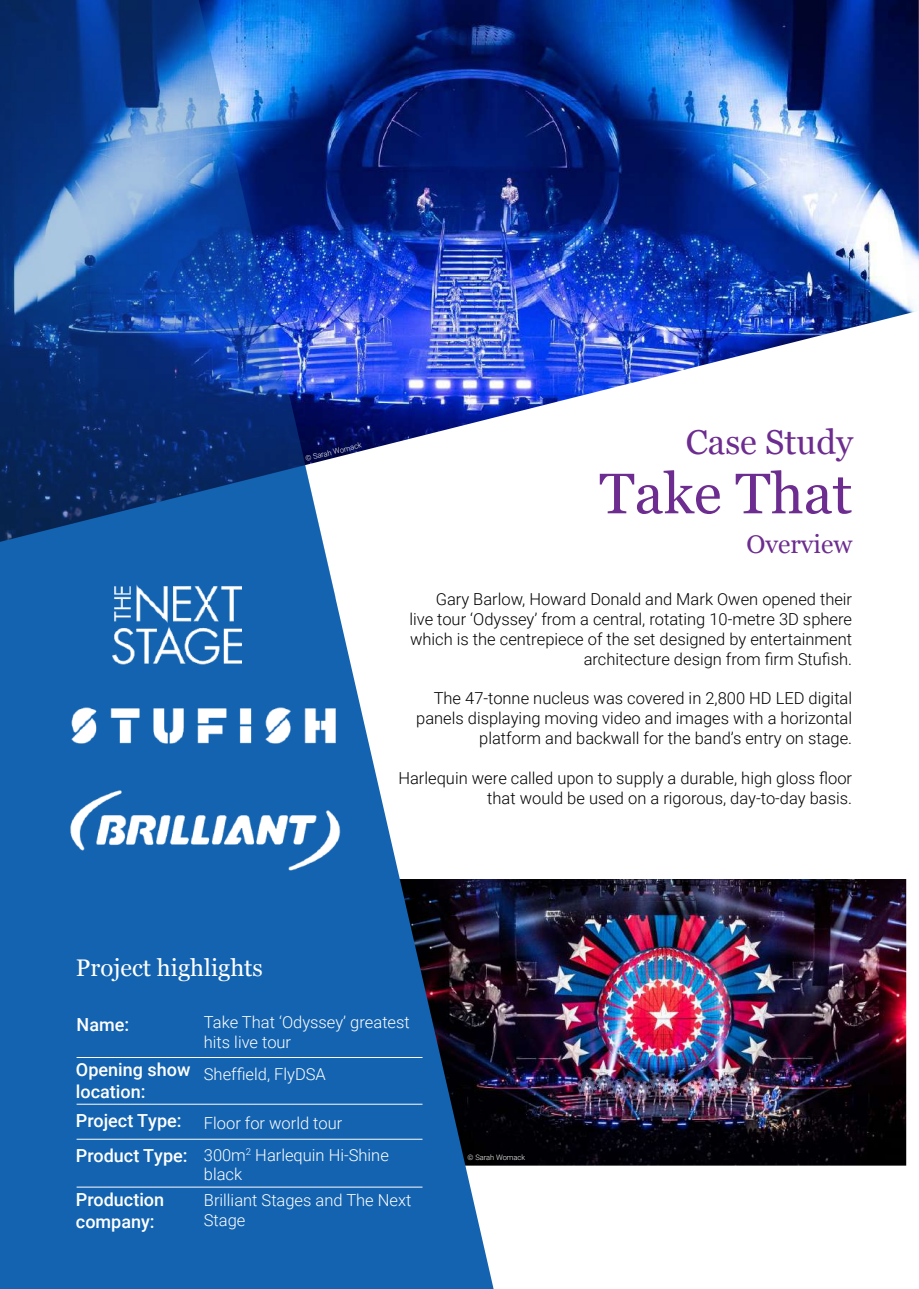
<style>
.page{position:relative;width:919px;height:1289px;background:#fff}
.page>*{position:absolute;margin:0;border:0;box-sizing:border-box;transform-origin:0 0}
.t1{font:57px "Georgia";color:#6d2c8f}
.t2{font:34.5px "Georgia";color:#6d2c8f}
.t3{font:25.5px "Georgia";color:#6d2c8f}
.t4{font:24px "Georgia";color:#fff}
.t5{font:500 18px/21.6px "Roboto";color:#fff}
.t6{font:300 16.5px/19.8px "Roboto";color:#000;text-align:right}
.t7{font:300 16.5px/19.8px "Roboto";color:#fff}
.t8{font:300 7.5px "Roboto";letter-spacing:-.005em;color:#fff}
</style>
<div class="page">
<img style="left:493px;top:879px;width:413px;height:286px">
<svg style="left:0;top:595px;width:493px;height:693px;fill:#1363b0"></svg>
<img style="left:335px;top:0;width:583px;height:458px">
<img style="left:0;top:0;width:335px;height:714px">
<img style="left:112px;top:572px;width:129px;height:93px">
<hr style="left:77px;top:1186px;width:345px;height:1px;background:#fff">
<hr style="left:77px;top:1057px;width:345px;height:1px;background:#fff">
<hr style="left:77px;top:1138px;width:345px;height:1px;background:#fff">
<hr style="left:77px;top:1103px;width:345px;height:1px;background:#fff">
<img style="left:63px;top:693px;width:279px;height:61px">
<img style="left:70px;top:775px;width:270px;height:103px">
<p class="t8" style="left:304px;top:453px;width:59px;rotate:-13deg">© Sarah Womack</p>
<h2 class="t2" style="left:685px;top:417px;width:169px">Case Study</h2>
<h1 class="t1" style="left:599px;top:452px;width:254px">Take That</h1>
<h3 class="t3" style="left:746px;top:526px;width:107px">Overview</h3>
<p class="t6" style="left:409px;top:589px;width:444px">Gary Barlow, Howard Donald and Mark Owen opened their live tour ‘Odyssey’ from a central, rotating 10-metre 3D sphere which is the centrepiece of the set designed by entertainment architecture design from firm Stufish.</p>
<p class="t6" style="left:416px;top:688px;width:437px">The 47-tonne nucleus was covered in 2,800 HD LED digital panels displaying moving video and images with a horizontal platform and backwall for the band’s entry on stage.</p>
<p class="t6" style="left:398px;top:767px;width:455px">Harlequin were called upon to supply a durable, high gloss floor that would be used on a rigorous, day-to-day basis.</p>
<h3 class="t4" style="left:76px;top:949px;width:188px">Project highlights</h3>
<p class="t5" style="left:77px;top:1012px;width:54px">Name:</p>
<p class="t7" style="left:204px;top:1011px;width:207px">Take That ‘Odyssey’ greatest hits live tour</p>
<p class="t5" style="left:76px;top:1058px;width:116px">Opening show location:</p>
<p class="t7" style="left:204px;top:1063px;width:123px">Sheffield, FlyDSA</p>
<p class="t7" style="left:204px;top:1106px;width:186px;line-height:31.7px">Floor for world tour<br>300m<sup>2</sup> Harlequin Hi-Shine</p>
<p class="t7" style="left:204px;top:1163px;width:40px">black</p>
<p class="t5" style="left:76px;top:1188px;width:90px">Production company:</p>
<p class="t7" style="left:204px;top:1189px;width:209px">Brilliant Stages and The Next<br>Stage</p>
<p class="t5" style="left:76px;top:1109px;width:107px">Project Type:</p>
<p class="t5" style="left:76px;top:1144px;width:113px">Product Type:</p>
<p class="t8" style="left:467px;top:1152px;width:59px">© Sarah Womack</p>
</div>
